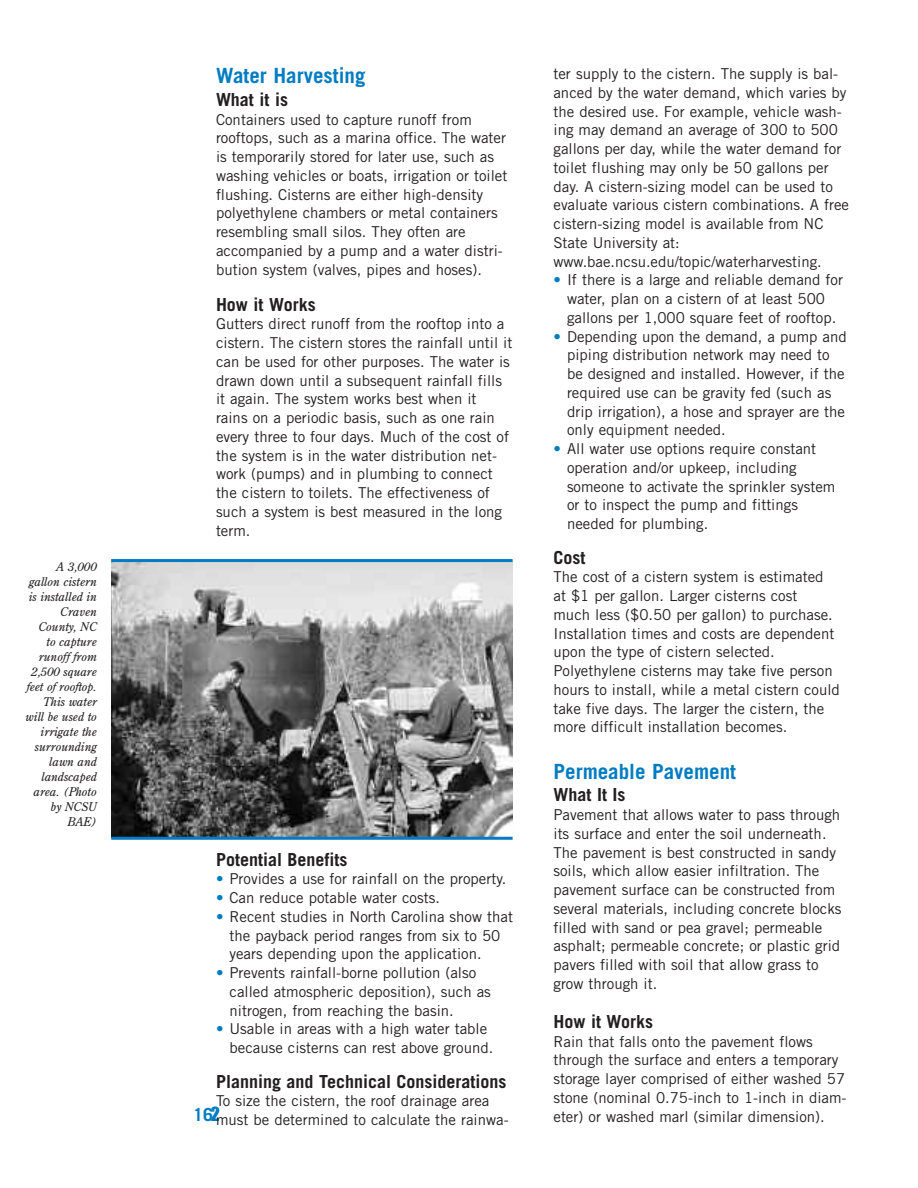
<style>
.page{position:relative;width:918px;height:1188px;background:#fff}
.page>*{position:absolute;margin:0;border:0;box-sizing:border-box;transform-origin:0 0}
.t1{font:700 21px "Trade Gothic";color:#007cc2}
.t2{font:700 18px "Trade Gothic";color:#231f20}
.t3{font:700 18px "Trade Gothic";color:#007cc2}
.t4{font:15px/18.8px "Trade Gothic";color:#231f20}
.t5{font:italic 12px/15px "Century Old Style";color:#231f20;text-align:right}
.s1{color:#007cc2}
.s2{font-family:"Impact";font-weight:400}
</style>
<div class="page">
<img style="left:111px;top:562px;width:402px;height:275px">
<hr style="left:111px;top:559px;width:402px;height:3px;background:#007cc2">
<hr style="left:111px;top:837px;width:402px;height:3px;background:#007cc2">
<p class="t5" style="left:26px;top:559px;width:73px">A 3,000 gallon cistern is installed in<br>Craven<br>County, NC<br>to capture runoff from<br>2,500 square feet of rooftop.<br>This water will be used to irrigate the surrounding lawn and landscaped area. (Photo by NCSU<br>BAE)</p>
<h1 class="t1" style="left:216px;top:68px;width:151px">Water Harvesting</h1>
<p class="t2" style="left:216px;top:93px;width:74px">What it is</p>
<p class="t4" style="left:216px;top:111px;width:293px">Containers used to capture runoff from rooftops, such as a marina office. The water is temporarily stored for later use, such as washing vehicles or boats, irrigation or toilet flushing. Cisterns are either high-density polyethylene chambers or metal containers resembling small silos. They often are accompanied by a pump and a water distri&shy;bution system (valves, pipes and hoses).</p>
<p class="t2" style="left:216px;top:298px;width:101px">How it Works</p>
<p class="t4" style="left:216px;top:316px;width:298px">Gutters direct runoff from the rooftop into a cistern. The cistern stores the rainfall until it can be used for other purposes. The water is drawn down until a subsequent rainfall fills it again. The system works best when it<br>rains on a periodic basis, such as one rain every three to four days. Much of the cost of the system is in the water distribution net&shy;work (pumps) and in plumbing to connect the cistern to toilets. The effectiveness of such a system is best measured in the long term.</p>
<p class="t2" style="left:216px;top:853px;width:133px">Potential Benefits</p>
<p class="t4" style="left:216px;top:871px;width:292px"><span class="s1">•</span> Provides a use for rainfall on the property.</p>
<p class="t4" style="left:216px;top:890px;width:226px"><span class="s1">•</span> Can reduce potable water costs.</p>
<p class="t4" style="left:230px;top:909px;width:285px;text-indent:-14px"><span class="s1">•</span> Recent studies in North Carolina show that the payback period ranges from six to 50 years depending upon the application.</p>
<p class="t4" style="left:230px;top:965px;width:263px;text-indent:-14px"><span class="s1">•</span> Prevents rainfall-borne pollution (also called atmospheric deposition), such as nitrogen, from reaching the basin.</p>
<p class="t4" style="left:230px;top:1021px;width:265px;text-indent:-14px"><span class="s1">•</span> Usable in areas with a high water table because cisterns can rest above ground.</p>
<p class="t2" style="left:216px;top:1075px;width:292px">Planning and Technical Considerations</p>
<p class="t4" style="left:216px;top:1093px;width:294px">To size the cistern, the roof drainage area must be determined to calculate the rainwa-</p>
<p class="t3" style="left:193px;top:1108px;width:28px">16<span class="s2">2</span></p>
<p class="t4" style="left:554px;top:66px;width:297px">ter supply to the cistern. The supply is bal&shy;anced by the water demand, which varies by the desired use. For example, vehicle wash&shy;ing may demand an average of 300 to 500 gallons per day, while the water demand for toilet flushing may only be 50 gallons per day. A cistern-sizing model can be used to evaluate various cistern combinations. A free cistern-sizing model is available from NC State University at: www.bae.ncsu.edu/topic/waterharvesting.</p>
<p class="t4" style="left:554px;top:272px;width:291px;text-align:center"><span class="s1">•</span> If there is a large and reliable demand for water, plan on a cistern of at least 500 gallons per 1,000 square feet of rooftop.</p>
<p class="t4" style="left:567px;top:328px;width:281px;text-indent:-14px"><span class="s1">•</span> Depending upon the demand, a pump and piping distribution network may need to be designed and installed. However, if the required use can be gravity fed (such as drip irrigation), a hose and sprayer are the only equipment needed.</p>
<p class="t4" style="left:567px;top:441px;width:270px;text-indent:-14px"><span class="s1">•</span> All water use options require constant operation and/or upkeep, including someone to activate the sprinkler system or to inspect the pump and fittings needed for plumbing.</p>
<p class="t2" style="left:554px;top:551px;width:34px">Cost</p>
<p class="t4" style="left:554px;top:569px;width:288px">The cost of a cistern system is estimated<br>at $1 per gallon. Larger cisterns cost<br>much less ($0.50 per gallon) to purchase.<br>Installation times and costs are dependent upon the type of cistern selected.<br>Polyethylene cisterns may take five person hours to install, while a metal cistern could take five days. The larger the cistern, the more difficult installation becomes.</p>
<h1 class="t1" style="left:554px;top:764px;width:184px">Permeable Pavement</h1>
<p class="t2" style="left:554px;top:788px;width:74px">What It Is</p>
<p class="t4" style="left:554px;top:807px;width:290px">Pavement that allows water to pass through its surface and enter the soil underneath.<br>The pavement is best constructed in sandy soils, which allow easier infiltration. The pavement surface can be constructed from several materials, including concrete blocks filled with sand or pea gravel; permeable asphalt; permeable concrete; or plastic grid pavers filled with soil that allow grass to grow through it.</p>
<p class="t2" style="left:554px;top:1015px;width:101px">How it Works</p>
<p class="t4" style="left:554px;top:1033px;width:295px">Rain that falls onto the pavement flows through the surface and enters a temporary storage layer comprised of either washed 57 stone (nominal 0.75-inch to 1-inch in diam&shy;eter) or washed marl (similar dimension).</p>
</div>
